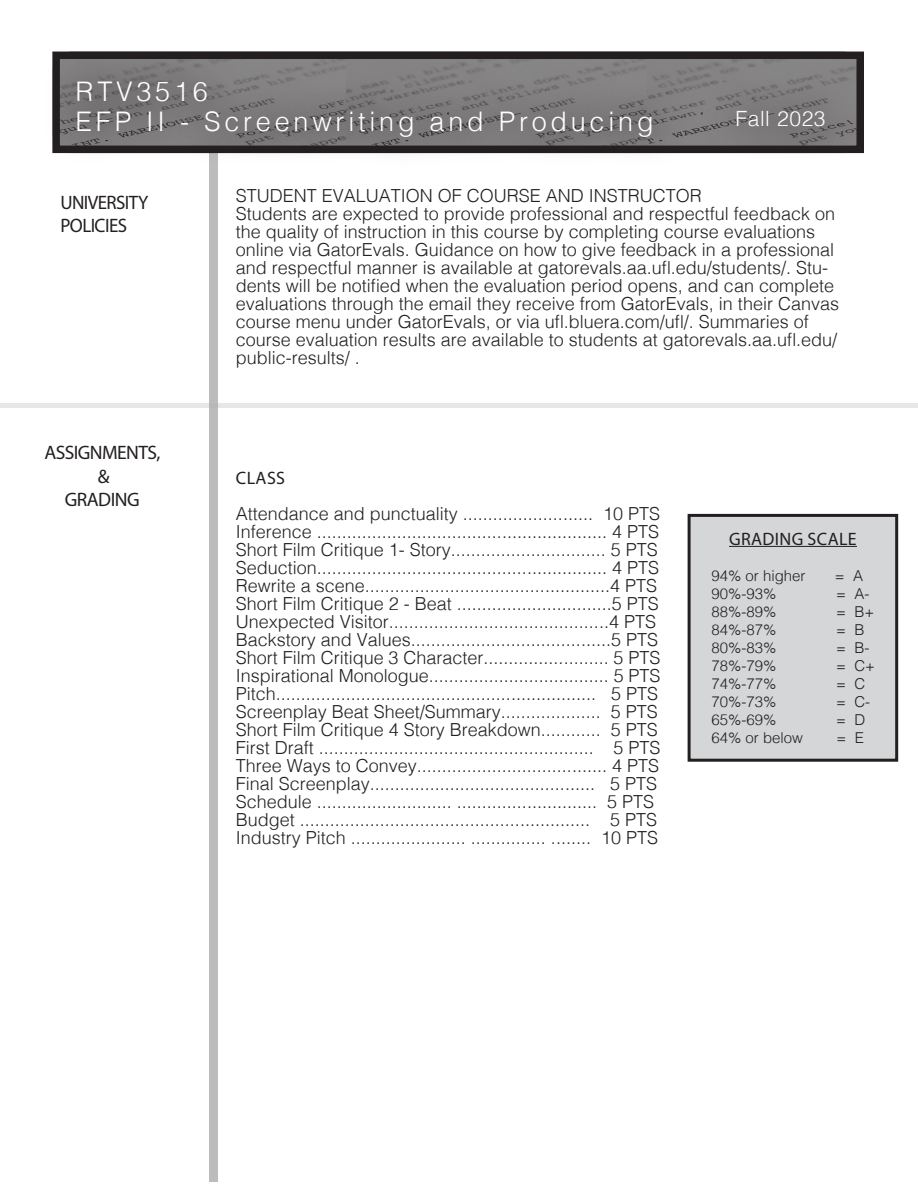
<style>
.page{position:relative;width:918px;height:1188px;background:#fff}
.page>*{position:absolute;margin:0;border:0;box-sizing:border-box;transform-origin:0 0}
.t1{font:300 27px "Helvetica";letter-spacing:.14em;color:#fff}
.t2{font:300 21px "Helvetica";letter-spacing:.03em;color:#fff}
.t3{font:19.5px "Myriad Pro";letter-spacing:-.03em;color:#231f20}
.t4{font:300 18px/18px "Helvetica";color:#231f20}
.t5{font:18px "Myriad Pro";letter-spacing:.02em;color:#231f20}
.t6{font:300 15px "Helvetica";color:#231f20}
</style>
<div class="page">
<div style="left:209px;top:151px;width:9px;height:1031px;background:#bdbcbc"></div>
<div style="left:0;top:403px;width:918px;height:5px;background:#e6e7e8"></div>
<div style="left:689px;top:515px;width:208px;height:245px;background:#d5d6d8"></div>
<hr style="left:729px;top:546px;width:128px;height:1px;background:#231f20">
<div style="left:688px;top:514px;width:210px;height:248px;border:3px solid #231f20"></div>
<svg style="left:53px;top:52px;width:807px;height:100px;background:#828081"></svg>
<div style="left:52px;top:52px;width:812px;height:101px;border:8px solid #231f20"></div>
<div style="left:42px;top:45px;width:645px;height:126px;background:#231f20;opacity:.59"></div>
<div style="left:702px;top:76px;width:157px;height:86px;background:#231f20;opacity:.59"></div>
<p class="t1" style="left:76px;top:68px;width:134px">RTV3516</p>
<p class="t1" style="left:76px;top:98px;width:579px">EFP II - Screenwriting and Producing</p>
<p class="t2" style="left:735px;top:101px;width:92px">Fall 2023</p>
<p class="t3" style="left:60px;top:190px;width:90px">UNIVERSITY</p>
<p class="t3" style="left:60px;top:214px;width:68px">POLICIES</p>
<p class="t3" style="left:44px;top:441px;width:117px">ASSIGNMENTS,</p>
<p class="t3" style="left:98px;top:464px;width:13px">&amp;</p>
<p class="t3" style="left:65px;top:487px;width:76px">GRADING</p>
<p class="t4" style="left:236px;top:185px;width:468px">STUDENT EVALUATION OF COURSE AND INSTRUCTOR</p>
<p class="t4" style="left:236px;top:203px;width:605px">Students are expected to provide professional and respectful feedback on the quality of instruction in this course by completing course evaluations online via GatorEvals. Guidance on how to give feedback in a professional and respectful manner is available at gatorevals.aa.ufl.edu/students/. Stu&shy;dents will be notified when the evaluation period opens, and can complete evaluations through the email they receive from GatorEvals, in their Canvas course menu under GatorEvals, or via ufl.bluera.com/ufl/. Summaries of course evaluation results are available to students at gatorevals.aa.ufl.edu/ public-results/ .</p>
<p class="t5" style="left:236px;top:467px;width:51px">CLASS</p>
<p class="t4" style="left:236px;top:503px;width:426px">Attendance and punctuality .......................... 10 PTS</p>
<p class="t4" style="left:236px;top:521px;width:425px">Inference .......................................................... 4 PTS</p>
<p class="t4" style="left:236px;top:539px;width:424px">Short Film Critique 1- Story............................... 5 PTS</p>
<p class="t4" style="left:236px;top:557px;width:425px">Seduction.......................................................... 4 PTS</p>
<p class="t4" style="left:236px;top:575px;width:423px">Rewrite a scene.................................................4 PTS</p>
<p class="t4" style="left:236px;top:593px;width:425px">Short Film Critique 2 - Beat ...............................5 PTS</p>
<p class="t4" style="left:236px;top:611px;width:422px">Unexpected Visitor............................................4 PTS</p>
<p class="t4" style="left:236px;top:629px;width:424px">Backstory and Values........................................5 PTS</p>
<p class="t4" style="left:236px;top:647px;width:426px">Short Film Critique 3 Character......................... 5 PTS</p>
<p class="t4" style="left:236px;top:665px;width:426px">Inspirational Monologue.................................... 5 PTS</p>
<p class="t4" style="left:236px;top:683px;width:424px">Pitch................................................................ 5 PTS</p>
<p class="t4" style="left:236px;top:701px;width:424px">Screenplay Beat Sheet/Summary.................... 5 PTS</p>
<p class="t4" style="left:236px;top:719px;width:424px">Short Film Critique 4 Story Breakdown............ 5 PTS</p>
<p class="t4" style="left:236px;top:737px;width:426px">First Draft ....................................................... 5 PTS</p>
<p class="t4" style="left:236px;top:755px;width:425px">Three Ways to Convey...................................... 4 PTS</p>
<p class="t4" style="left:236px;top:773px;width:423px">Final Screenplay............................................. 5 PTS</p>
<p class="t4" style="left:236px;top:791px;width:420px">Schedule ........................... ............................ 5 PTS</p>
<p class="t4" style="left:236px;top:809px;width:423px">Budget .......................................................... 5 PTS</p>
<p class="t4" style="left:236px;top:827px;width:424px">Industry Pitch ....................... ............... ........ 10 PTS</p>
<p class="t5" style="left:729px;top:527px;width:129px">GRADING SCALE</p>
<p class="t6" style="left:711px;top:563px;width:96px">94% or higher</p>
<p class="t6" style="left:835px;top:563px;width:30px">= A</p>
<p class="t6" style="left:711px;top:581px;width:67px">90%-93%</p>
<p class="t6" style="left:836px;top:581px;width:35px">= A-</p>
<p class="t6" style="left:711px;top:599px;width:67px">88%-89%</p>
<p class="t6" style="left:836px;top:599px;width:40px">= B+</p>
<p class="t6" style="left:711px;top:617px;width:67px">84%-87%</p>
<p class="t6" style="left:836px;top:617px;width:30px">= B</p>
<p class="t6" style="left:711px;top:635px;width:67px">80%-83%</p>
<p class="t6" style="left:836px;top:635px;width:35px">= B-</p>
<p class="t6" style="left:711px;top:653px;width:67px">78%-79%</p>
<p class="t6" style="left:836px;top:653px;width:40px">= C+</p>
<p class="t6" style="left:711px;top:671px;width:67px">74%-77%</p>
<p class="t6" style="left:836px;top:671px;width:31px">= C</p>
<p class="t6" style="left:711px;top:689px;width:67px">70%-73%</p>
<p class="t6" style="left:836px;top:689px;width:36px">= C-</p>
<p class="t6" style="left:711px;top:707px;width:67px">65%-69%</p>
<p class="t6" style="left:836px;top:707px;width:31px">= D</p>
<p class="t6" style="left:711px;top:725px;width:93px">64% or below</p>
<p class="t6" style="left:837px;top:725px;width:29px">= E</p>
</div>
